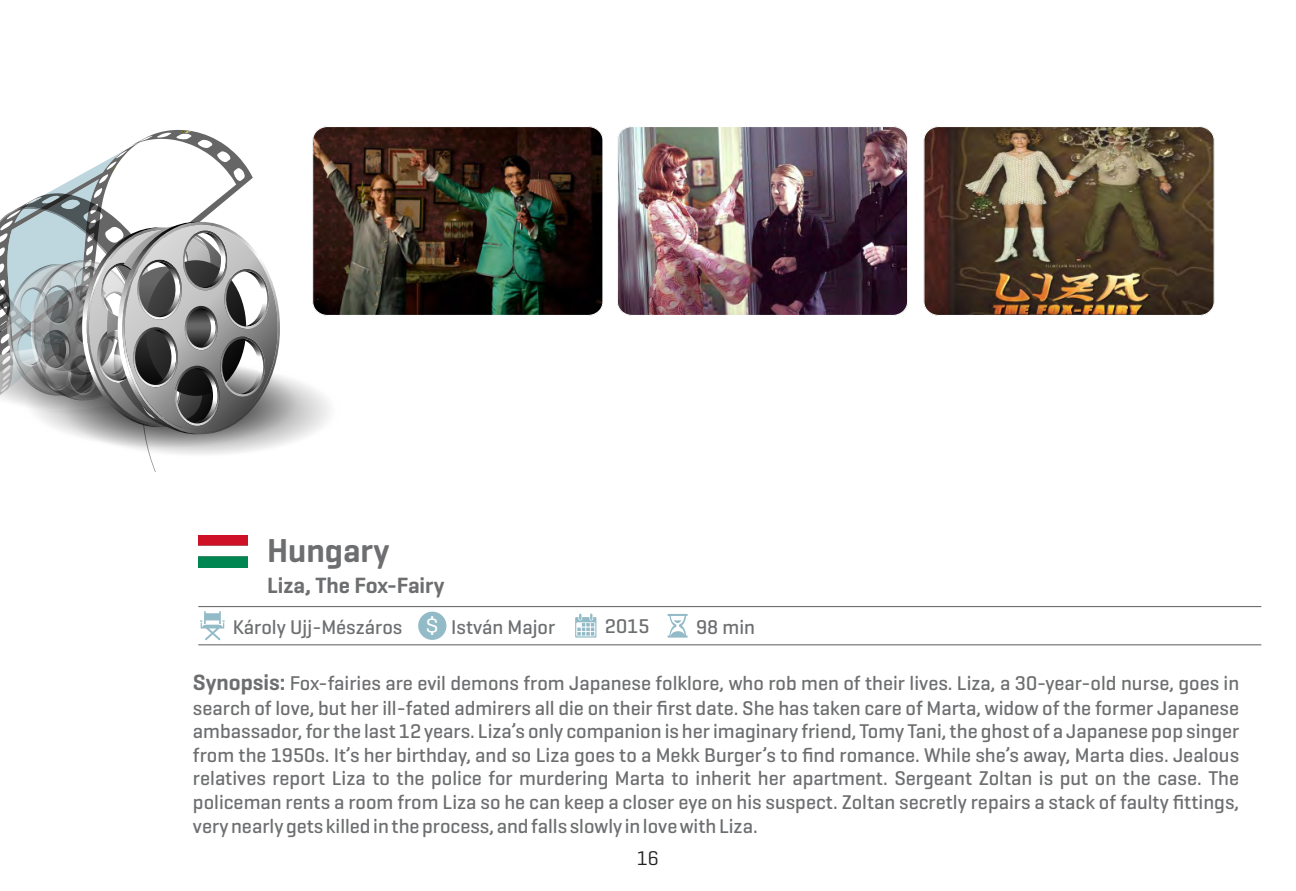
<style>
.page{position:relative;width:1296px;height:891px;background:#fff}
.page>*{position:absolute;margin:0;border:0;box-sizing:border-box;transform-origin:0 0}
.t1{font:600 33.75px "Geogrotesque";color:#6d6e70}
.t2{font:600 22.5px "Geogrotesque";color:#6d6e70}
.t3{font:500 20.25px/23.6px "Geogrotesque";color:#6d6e70;text-align:justify}
.t4{font:20.25px "Geogrotesque";color:#231f20}
.s1{font-weight:400;font-size:27.9px;color:#fff}
.s2{font-weight:600;font-size:22.5px}
</style>
<div class="page">
<hr style="left:198px;top:606px;width:1063px;height:1px;background:#6d6e70">
<hr style="left:198px;top:644px;width:1063px;height:1px;background:#6d6e70">
<div style="left:418px;top:612px;width:28px;height:28px;background:#93bbc7;border-radius:50%"></div>
<svg style="left:200px;top:611px;width:25px;height:30px"></svg>
<svg style="left:667px;top:614px;width:21px;height:24px"></svg>
<svg style="left:317px;top:128px;width:286px;height:186px;background:#1d1913"></svg>
<img style="left:617px;top:128px;width:291px;height:186px">
<div style="left:617px;top:126px;width:291px;height:190px;border:1px solid #fff;border-radius:14px"></div>
<img style="left:925px;top:128px;width:288px;height:186px">
<div style="left:923px;top:126px;width:292px;height:190px;border:1px solid #fff;border-radius:14px"></div>
<svg style="left:575px;top:613px;width:21px;height:25px"></svg>
<svg style="left:0;top:130px;width:518px;height:342px"></svg>
<img style="left:198px;top:536px;width:49px;height:32px">
<h1 class="t1" style="left:267px;top:537px;width:124px">Hungary</h1>
<p class="t2" style="left:267px;top:576px;width:179px">Liza, The Fox-Fairy</p>
<p class="t3" style="left:233px;top:617px;width:324px">Károly Ujj-Mészáros <span class="s1">$</span> István Major</p>
<p class="t3" style="left:605px;top:617px;width:46px">2015</p>
<p class="t3" style="left:696px;top:617px;width:61px">98 min</p>
<p class="t3" style="left:193px;top:674px;width:1048px"><span class="s2">Synopsis:</span> Fox-fairies are evil demons from Japanese folklore, who rob men of their lives. Liza, a 30-year-old nurse, goes in search of love, but her ill-fated admirers all die on their first date. She has taken care of Marta, widow of the former Japanese ambassador, for the last 12 years. Liza’s only companion is her imaginary friend, Tomy Tani, the ghost of a Japanese pop singer from the 1950s. It’s her birthday, and so Liza goes to a Mekk Burger’s to find romance. While she’s away, Marta dies. Jealous relatives report Liza to the police for murdering Marta to inherit her apartment. Sergeant Zoltan is put on the case. The policeman rents a room from Liza so he can keep a closer eye on his suspect. Zoltan secretly repairs a stack of faulty fittings, very nearly gets killed in the process, and falls slowly in love with Liza.</p>
<p class="t4" style="left:637px;top:850px;width:23px">16</p>
</div>
